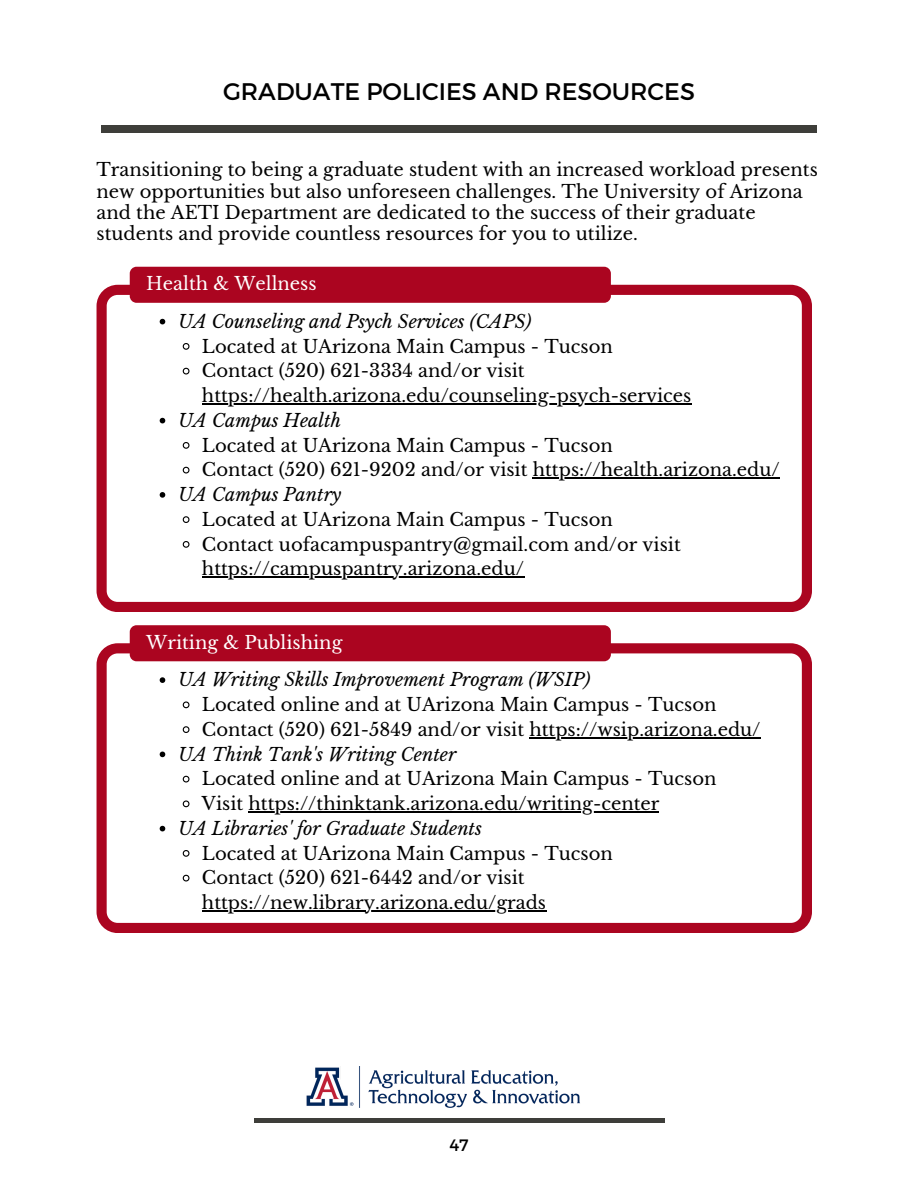
<style>
.page{position:relative;width:918px;height:1188px;background:#fff}
.page>*{position:absolute;margin:0;border:0;box-sizing:border-box;transform-origin:0 0}
.t1{font:24px "Montserrat";color:#000}
.t2{font:18px/21.3px "Libre Baskerville";color:#000}
.t3{font:italic 18px "Libre Baskerville";color:#000}
.t4{font:18px "Libre Baskerville";color:#fff}
.t5{font:16.5px "Montserrat";color:#000}
</style>
<div class="page">
<div style="left:101px;top:125px;width:716px;height:8px;background:#3e3e3a"></div>
<img style="left:306px;top:1066px;width:274px;height:42px">
<hr style="left:254px;top:1118px;width:411px;height:4px;background:#3e3e3a">
<svg style="left:97px;top:285px;width:715px;height:327px"></svg>
<div style="left:130px;top:267px;width:481px;height:36px;background:#ab0520;border-radius:7px"></div>
<svg style="left:160px;top:319px;width:5px;height:5px"></svg>
<svg style="left:182px;top:342px;width:8px;height:9px"></svg>
<svg style="left:182px;top:367px;width:8px;height:8px"></svg>
<hr style="left:202px;top:403px;width:489px;height:1px;background:#000">
<svg style="left:160px;top:418px;width:5px;height:5px"></svg>
<svg style="left:182px;top:441px;width:8px;height:9px"></svg>
<svg style="left:182px;top:466px;width:8px;height:8px"></svg>
<hr style="left:533px;top:477px;width:247px;height:2px;background:#000">
<svg style="left:160px;top:492px;width:5px;height:6px"></svg>
<svg style="left:182px;top:515px;width:8px;height:9px"></svg>
<svg style="left:182px;top:540px;width:8px;height:9px"></svg>
<hr style="left:202px;top:576px;width:322px;height:2px;background:#000">
<svg style="left:97px;top:643px;width:715px;height:290px"></svg>
<div style="left:130px;top:625px;width:481px;height:36px;background:#ab0520;border-radius:7px"></div>
<svg style="left:160px;top:677px;width:5px;height:6px"></svg>
<svg style="left:182px;top:701px;width:8px;height:8px"></svg>
<svg style="left:182px;top:725px;width:8px;height:9px"></svg>
<hr style="left:529px;top:737px;width:232px;height:1px;background:#000">
<svg style="left:160px;top:752px;width:5px;height:5px"></svg>
<svg style="left:182px;top:775px;width:8px;height:8px"></svg>
<svg style="left:182px;top:800px;width:8px;height:8px"></svg>
<hr style="left:249px;top:811px;width:410px;height:1px;background:#000">
<svg style="left:160px;top:826px;width:5px;height:5px"></svg>
<svg style="left:182px;top:849px;width:8px;height:9px"></svg>
<svg style="left:182px;top:874px;width:8px;height:8px"></svg>
<hr style="left:202px;top:910px;width:344px;height:1px;background:#000">
<p class="t1" style="left:223px;top:76px;width:473px">GRADUATE POLICIES AND RESOURCES</p>
<p class="t2" style="left:97px;top:159px;width:723px">Transitioning to being a graduate student with an increased workload presents new opportunities but also unforeseen challenges. The University of Arizona and the AETI Department are dedicated to the success of their graduate students and provide countless resources for you to utilize.</p>
<p class="t4" style="left:146px;top:273px;width:172px">Health &amp; Wellness</p>
<p class="t3" style="left:179px;top:310px;width:354px">UA Counseling and Psych Services (CAPS)</p>
<p class="t2" style="left:202px;top:336px;width:412px">Located at UArizona Main Campus - Tucson</p>
<p class="t2" style="left:202px;top:359px;width:491px;line-height:24.8px">Contact (520) 621-3334 and/or visit https://health.arizona.edu/counseling-psych-services</p>
<p class="t3" style="left:179px;top:409px;width:164px">UA Campus Health</p>
<p class="t2" style="left:202px;top:435px;width:412px">Located at UArizona Main Campus - Tucson</p>
<p class="t2" style="left:202px;top:459px;width:579px">Contact (520) 621-9202 and/or visit https://health.arizona.edu/</p>
<p class="t3" style="left:179px;top:484px;width:164px">UA Campus Pantry</p>
<p class="t2" style="left:202px;top:509px;width:412px">Located at UArizona Main Campus - Tucson</p>
<p class="t2" style="left:202px;top:532px;width:480px;line-height:24.8px">Contact uofacampuspantry@gmail.com and/or visit https://campuspantry.arizona.edu/</p>
<p class="t4" style="left:146px;top:631px;width:198px">Writing &amp; Publishing</p>
<p class="t3" style="left:179px;top:669px;width:413px">UA Writing Skills Improvement Program (WSIP)</p>
<p class="t2" style="left:202px;top:694px;width:516px">Located online and at UArizona Main Campus - Tucson</p>
<p class="t2" style="left:202px;top:719px;width:560px">Contact (520) 621-5849 and/or visit https://wsip.arizona.edu/</p>
<p class="t3" style="left:179px;top:743px;width:279px">UA Think Tank's Writing Center</p>
<p class="t2" style="left:202px;top:768px;width:516px">Located online and at UArizona Main Campus - Tucson</p>
<p class="t2" style="left:202px;top:793px;width:459px">Visit https://thinktank.arizona.edu/writing-center</p>
<p class="t3" style="left:179px;top:817px;width:305px">UA Libraries' for Graduate Students</p>
<p class="t2" style="left:202px;top:843px;width:412px">Located at UArizona Main Campus - Tucson</p>
<p class="t2" style="left:202px;top:866px;width:346px;line-height:24.8px">Contact (520) 621-6442 and/or visit https://new.library.arizona.edu/grads</p>
<p class="t5" style="left:449px;top:1135px;width:21px">47</p>
</div>
